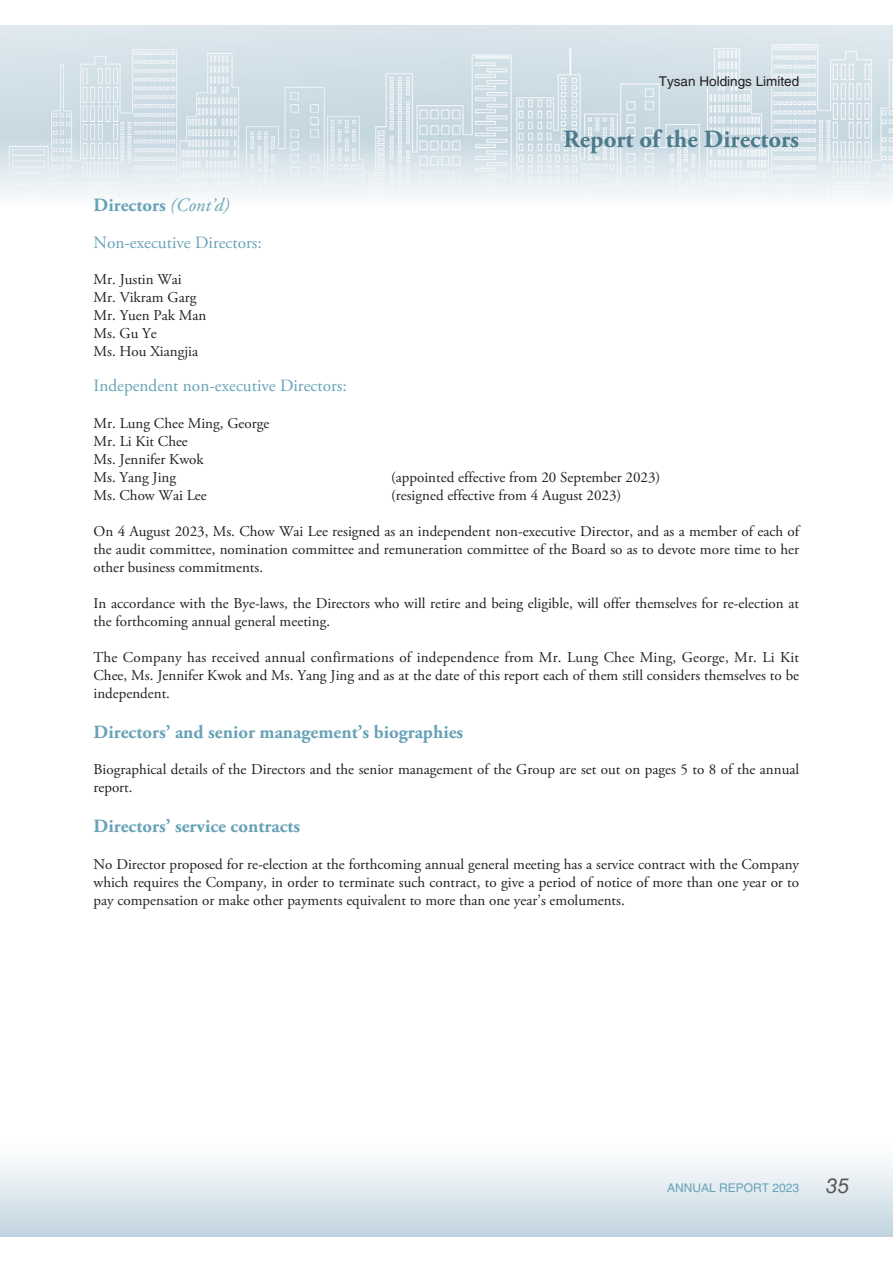
<style>
.page{position:relative;width:893px;height:1263px;background:#fff}
.page>*{position:absolute;margin:0;border:0;box-sizing:border-box;transform-origin:0 0}
.t1{font:700 24.75px "Adobe Garamond Pro";color:#4c7b8c}
.t2{font:italic 21px "Helvetica LT Std";color:#595856}
.t3{font:700 18.75px "Adobe Garamond Pro";color:#67a2b7}
.t4{font:17.25px "Adobe Garamond Pro";color:#67a2b7}
.t5{font:15px/18px "Adobe Garamond Pro";color:#231f20}
.t6{font:13.5px "Helvetica LT Std";color:#231f20}
.t7{font:12px "Helvetica LT Std";color:#67a2b7}
.s1{font-weight:400;font-style:italic}
</style>
<div class="page">
<img style="left:0;top:26px;width:893px;height:173px">
<div style="left:0;top:1140px;width:893px;height:97px;background:linear-gradient(to bottom,#fff,#c1d5df)"></div>
<p class="t6" style="left:659px;top:76px;width:142px">Tysan Holdings Limited</p>
<p class="t3" style="left:94px;top:198px;width:137px">Directors <span class="s1">(Cont’d)</span></p>
<p class="t4" style="left:94px;top:235px;width:170px">Non-executive Directors:</p>
<p class="t5" style="left:94px;top:271px;width:114px">Mr. Justin Wai<br>Mr. Vikram Garg<br>Mr. Yuen Pak Man<br>Ms. Gu Ye<br>Ms. Hou Xiangjia</p>
<p class="t4" style="left:94px;top:379px;width:255px">Independent non-executive Directors:</p>
<p class="t5" style="left:94px;top:415px;width:177px">Mr. Lung Chee Ming, George<br>Mr. Li Kit Chee<br>Ms. Jennifer Kwok<br>Ms. Yang Jing</p>
<h1 class="t1" style="left:563px;top:129px;width:237px">Report of the Directors</h1>
<p class="t5" style="left:391px;top:469px;width:271px">(appointed effective from 20 September 2023)</p>
<p class="t5" style="left:94px;top:487px;width:115px">Ms. Chow Wai Lee</p>
<p class="t5" style="left:391px;top:487px;width:232px">(resigned effective from 4 August 2023)</p>
<p class="t5" style="left:94px;top:523px;width:707px;text-align:justify">On 4 August 2023, Ms. Chow Wai Lee resigned as an independent non-executive Director, and as a member of each of the audit committee, nomination committee and remuneration committee of the Board so as to devote more time to her other business commitments.</p>
<p class="t5" style="left:94px;top:595px;width:707px">In accordance with the Bye-laws, the Directors who will retire and being eligible, will offer themselves for re-election at the forthcoming annual general meeting.</p>
<p class="t5" style="left:94px;top:649px;width:707px;text-align:justify">The Company has received annual confirmations of independence from Mr. Lung Chee Ming, George, Mr. Li Kit Chee, Ms. Jennifer Kwok and Ms. Yang Jing and as at the date of this report each of them still considers themselves to be independent.</p>
<p class="t3" style="left:94px;top:724px;width:371px">Directors’ and senior management’s biographies</p>
<p class="t5" style="left:94px;top:762px;width:707px">Biographical details of the Directors and the senior management of the Group are set out on pages 5 to 8 of the annual report.</p>
<p class="t3" style="left:94px;top:818px;width:208px">Directors’ service contracts</p>
<p class="t5" style="left:94px;top:856px;width:707px;text-align:justify">No Director proposed for re-election at the forthcoming annual general meeting has a service contract with the Company which requires the Company, in order to terminate such contract, to give a period of notice of more than one year or to pay compensation or make other payments equivalent to more than one year’s emoluments.</p>
<p class="t7" style="left:667px;top:1183px;width:133px">ANNUAL REPORT 2023</p>
<h2 class="t2" style="left:826px;top:1174px;width:25px">35</h2>
</div>
